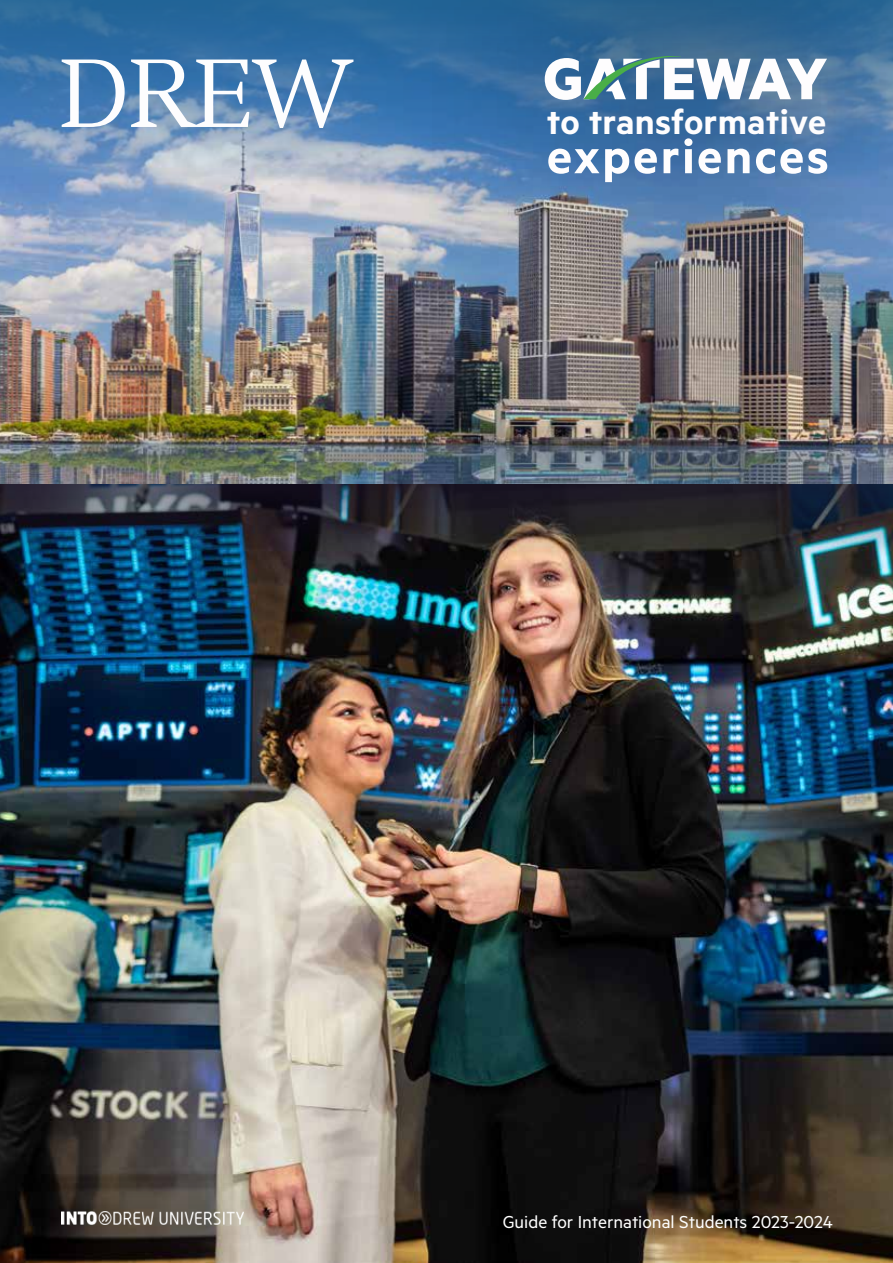
<style>
.page{position:relative;width:893px;height:1263px;background:#fff}
.page>*{position:absolute;margin:0;border:0;box-sizing:border-box;transform-origin:0 0}
.t1{font:600 53.85px "Metric";letter-spacing:.04em;color:#fefdfe}
.t2{font:600 38.85px "Metric";letter-spacing:.005em;color:#fefdfe}
.t3{font:19.5px "Metric";color:#fff}
</style>
<div class="page">
<img style="left:0;top:0;width:893px;height:485px">
<img style="left:0;top:485px;width:893px;height:778px">
<svg style="left:62px;top:60px;width:63px;height:67px"></svg>
<svg style="left:131px;top:60px;width:221px;height:68px"></svg>
<img style="left:352px;top:0;width:541px;height:377px">
<svg style="left:545px;top:56px;width:282px;height:44px"></svg>
<svg style="left:22px;top:1170px;width:256px;height:93px;background:#554a41"></svg>
<img style="left:62px;top:1211px;width:181px;height:13px">
<h2 class="t2" style="left:547px;top:99px;width:281px">to transformative</h2>
<h1 class="t1" style="left:547px;top:124px;width:283px">experiences</h1>
<p class="t3" style="left:503px;top:1210px;width:332px">Guide for International Students 2023-2024</p>
</div>
